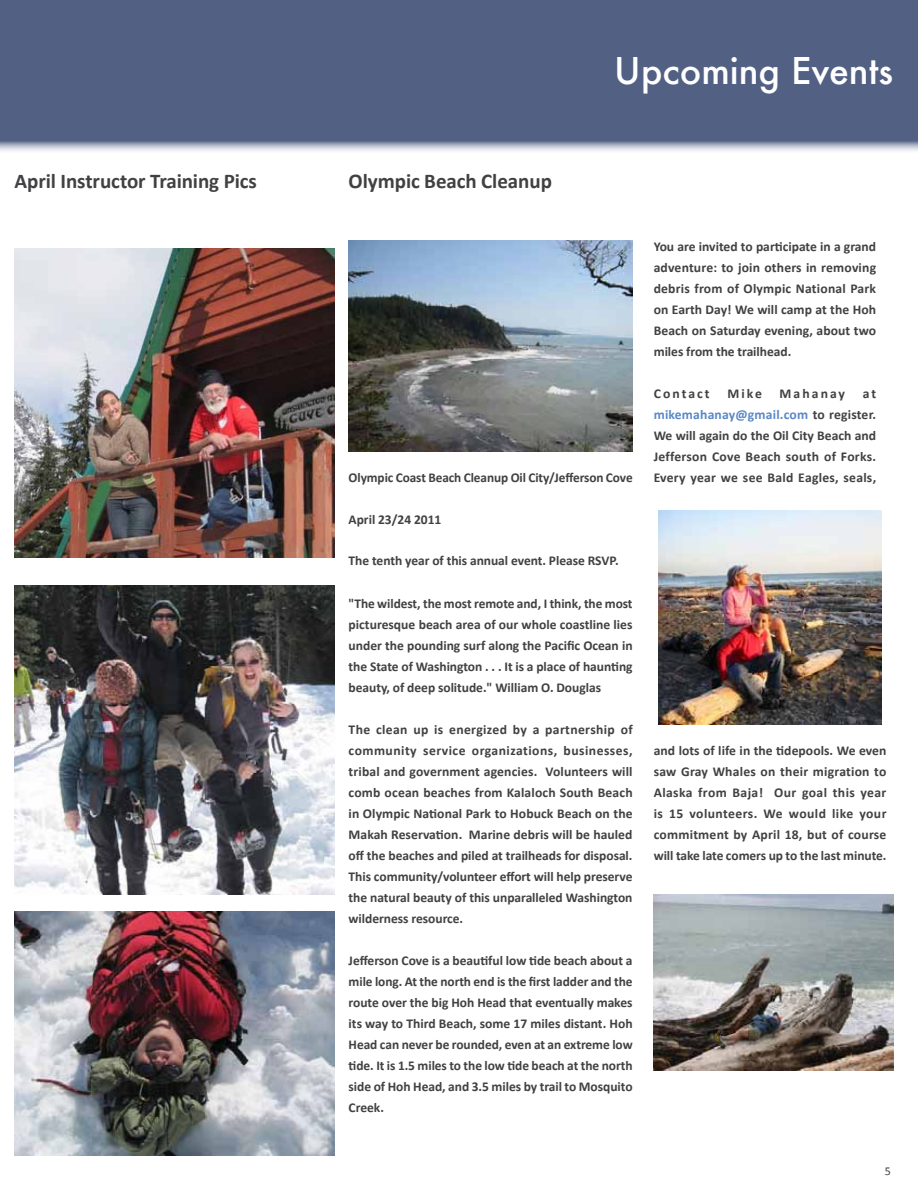
<style>
.page{position:relative;width:918px;height:1188px;background:#fff}
.page>*{position:absolute;margin:0;border:0;box-sizing:border-box;transform-origin:0 0}
.t1{font:500 36px "Futura";color:#fff}
.t2{font:700 21px "Calibri";letter-spacing:-.005em;color:#414042}
.t3{font:700 13.5px/21px "Calibri";letter-spacing:-.005em;color:#414042;text-align:justify}
.t4{font:12px "Calibri";color:#414042}
.s1{color:#5a87c6}
</style>
<div class="page">
<div style="left:0;top:0;width:918px;height:151px;background:#526084"></div>
<img style="left:659px;top:510px;width:222px;height:214px">
<img style="left:654px;top:895px;width:240px;height:176px">
<img style="left:349px;top:241px;width:284px;height:210px">
<img style="left:15px;top:248px;width:319px;height:310px">
<img style="left:15px;top:585px;width:319px;height:310px">
<img style="left:15px;top:912px;width:319px;height:243px">
<h2 class="t2" style="left:15px;top:168px;width:244px">April Instructor Training Pics</h2>
<h2 class="t2" style="left:349px;top:168px;width:205px">Olympic Beach Cleanup</h2>
<h1 class="t1" style="left:614px;top:46px;width:281px">Upcoming Events</h1>
<p class="t3" style="left:349px;top:466px;width:286px">Olympic Coast Beach Cleanup Oil City/Jefferson Cove</p>
<p class="t3" style="left:349px;top:508px;width:94px">April 23/24 2011</p>
<p class="t3" style="left:349px;top:550px;width:272px">The tenth year of this annual event. Please RSVP.</p>
<p class="t3" style="left:349px;top:592px;width:286px">"The wildest, the most remote and, I think, the most picturesque beach area of our whole coastline lies under the pounding surf along the Pacific Ocean in the State of Washington . . . It is a place of haunting beauty, of deep solitude." William O. Douglas</p>
<p class="t3" style="left:349px;top:718px;width:286px">The clean up is energized by a partnership of community service organizations, businesses, tribal and government agencies. Volunteers will comb ocean beaches from Kalaloch South Beach in Olympic National Park to Hobuck Beach on the Makah Reservation. Marine debris will be hauled off the beaches and piled at trailheads for disposal.<br>This community/volunteer effort will help preserve the natural beauty of this unparalleled Washington wilderness resource.</p>
<p class="t3" style="left:349px;top:949px;width:286px">Jefferson Cove is a beautiful low tide beach about a mile long. At the north end is the first ladder and the route over the big Hoh Head that eventually makes its way to Third Beach, some 17 miles distant. Hoh Head can never be rounded, even at an extreme low tide. It is 1.5 miles to the low tide beach at the north side of Hoh Head, and 3.5 miles by trail to Mosquito Creek.</p>
<p class="t3" style="left:654px;top:235px;width:224px">You are invited to participate in a grand adventure: to join others in removing debris from of Olympic National Park on Earth Day! We will camp at the Hoh Beach on Saturday evening, about two miles from the trailhead.</p>
<p class="t3" style="left:654px;top:382px;width:57px">Contact</p>
<p class="t3" style="left:727px;top:382px;width:36px">Mike</p>
<p class="t3" style="left:780px;top:382px;width:67px">Mahanay</p>
<p class="t3" style="left:654px;top:382px;width:224px;text-indent:209px">at <span class="s1">mikemahanay@gmail.com</span> to register.<br>We will again do the Oil City Beach and Jefferson Cove Beach south of Forks.<br>Every year we see Bald Eagles, seals,</p>
<p class="t3" style="left:654px;top:739px;width:234px">and lots of life in the tidepools. We even saw Gray Whales on their migration to Alaska from Baja! Our goal this year is 15 volunteers. We would like your commitment by April 18, but of course will take late comers up to the last minute.</p>
<p class="t4" style="left:885px;top:1163px;width:8px">5</p>
</div>
